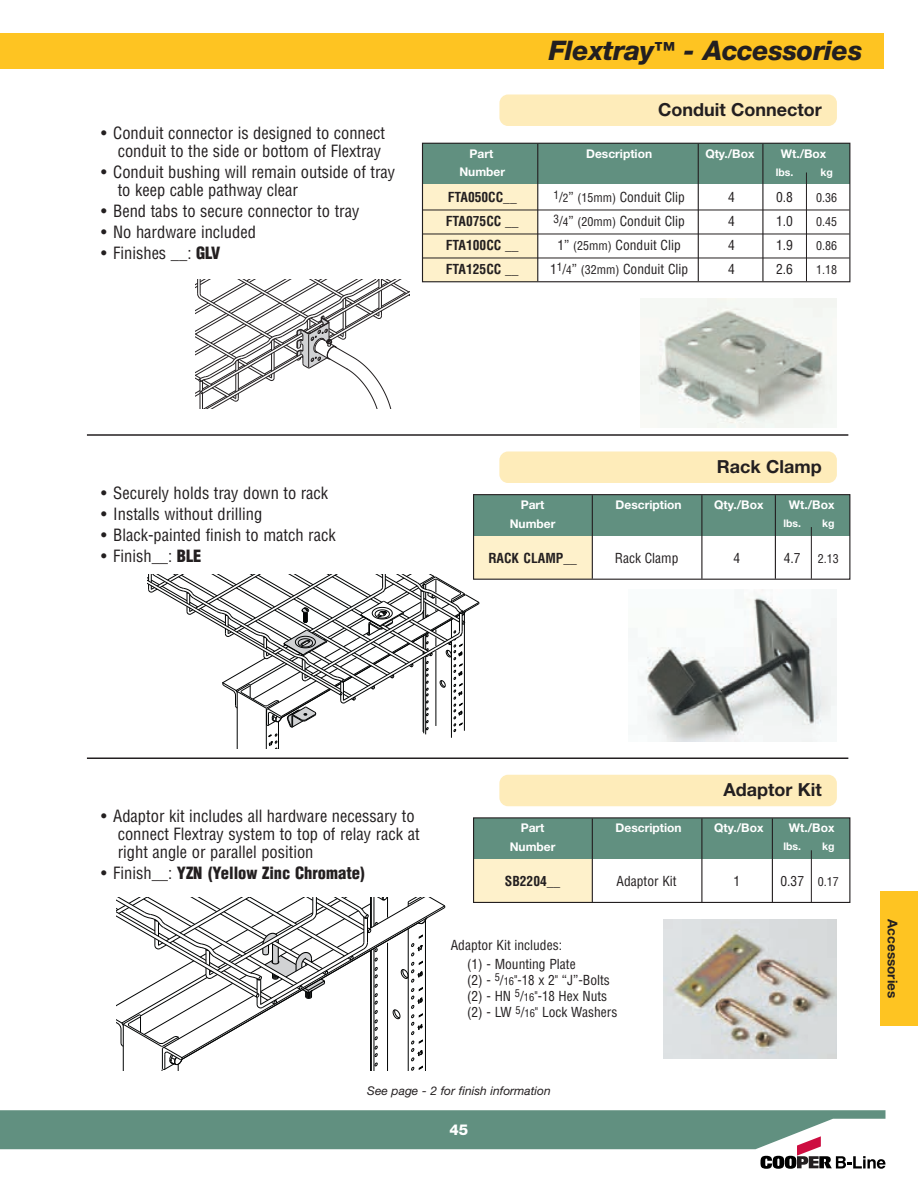
<style>
.page{position:relative;width:918px;height:1188px;background:#fff}
.page>*{position:absolute;margin:0;border:0;box-sizing:border-box;transform-origin:0 0}
.t1{font:italic 800 27px "Helvetica Neue";letter-spacing:-.015em;color:#231f20}
.t2{font:700 18px "Helvetica Neue";color:#231f20}
.t3{font:condensed 16.5px/18px "Helvetica";color:#231f20}
.t4{font:900 condensed 16.5px "Helvetica";color:#231f20}
.t5{font:800 15px "Helvetica Neue";color:#fff}
.t6{font:condensed 13.5px/16.2px "Helvetica";color:#231f20}
.t7{font:700 condensed 13.5px "Helvetica";color:#231f20}
.t8{font:700 13.5px "Helvetica Neue";color:#231f20}
.t9{font:700 12px "Helvetica Neue";color:#fff}
.t10{font:italic 12px "Helvetica Neue";color:#231f20}
.t11{font:condensed 12px "Helvetica";color:#231f20}
.t12{font:700 10.5px "Helvetica Neue";color:#fff}
.s1{font-weight:900}
.s2{font-size:21px}
.s3{font-size:11.25px}
.s4{font-size:12px}
.s5{font-weight:400}
.s6{font-size:10.5px}
</style>
<div class="page">
<div style="left:880px;top:891px;width:38px;height:135px;background:#fec422"></div>
<svg style="left:148px;top:575px;width:332px;height:174px"></svg>
<hr style="left:87px;top:434px;width:761px;height:2px;background:#231f20">
<div style="left:499px;top:94px;width:338px;height:32px;background:#feecba;border-radius:9px"></div>
<div style="left:499px;top:452px;width:338px;height:31px;background:#feecba;border-radius:9px"></div>
<div style="left:422px;top:183px;width:116px;height:98px;background:#fef1cb"></div>
<div style="left:423px;top:144px;width:426px;height:40px;background:#619080"></div>
<div style="left:422px;top:143px;width:428px;height:139px;border:1px solid #231f20"></div>
<hr style="left:537px;top:144px;width:1px;height:137px;background:#231f20">
<hr style="left:698px;top:144px;width:1px;height:137px;background:#231f20">
<hr style="left:762px;top:144px;width:2px;height:137px;background:#231f20">
<hr style="left:806px;top:173px;width:1px;height:108px;background:#231f20">
<hr style="left:423px;top:210px;width:426px;height:1px;background:#231f20">
<hr style="left:423px;top:234px;width:426px;height:1px;background:#231f20">
<hr style="left:423px;top:258px;width:426px;height:1px;background:#231f20">
<img style="left:640px;top:299px;width:197px;height:128px">
<svg style="left:196px;top:279px;width:214px;height:130px"></svg>
<div style="left:474px;top:534px;width:118px;height:45px;background:#fef1cb"></div>
<div style="left:474px;top:495px;width:376px;height:40px;background:#619080"></div>
<div style="left:473px;top:494px;width:377px;height:86px;border:1px solid #231f20"></div>
<hr style="left:592px;top:495px;width:1px;height:84px;background:#231f20">
<hr style="left:701px;top:495px;width:1px;height:84px;background:#231f20">
<hr style="left:775px;top:495px;width:1px;height:84px;background:#231f20">
<hr style="left:811px;top:527px;width:1px;height:52px;background:#231f20">
<img style="left:638px;top:590px;width:199px;height:151px">
<hr style="left:87px;top:758px;width:761px;height:1px;background:#231f20">
<div style="left:499px;top:775px;width:338px;height:31px;background:#feecba;border-radius:9px"></div>
<div style="left:474px;top:857px;width:118px;height:45px;background:#fef1cb"></div>
<div style="left:474px;top:818px;width:376px;height:41px;background:#619080"></div>
<div style="left:473px;top:817px;width:377px;height:86px;border:1px solid #231f20"></div>
<hr style="left:592px;top:818px;width:1px;height:84px;background:#231f20">
<hr style="left:701px;top:818px;width:1px;height:84px;background:#231f20">
<hr style="left:772px;top:818px;width:1px;height:84px;background:#231f20">
<hr style="left:811px;top:850px;width:1px;height:52px;background:#231f20">
<img style="left:664px;top:919px;width:173px;height:140px">
<svg style="left:116px;top:897px;width:330px;height:174px"></svg>
<hr style="left:374px;top:948px;width:1px;height:122px;background:#020404">
<svg style="left:0;top:1110px;width:885px;height:59px"></svg>
<div style="left:0;top:34px;width:884px;height:35px;background:#fec422"></div>
<p class="t3" style="left:101px;top:124px;width:285px;text-align:right">• Conduit connector is designed to connect conduit to the side or bottom of Flextray</p>
<p class="t3" style="left:118px;top:163px;width:279px;text-indent:-17px">• Conduit bushing will remain outside of tray to keep cable pathway clear</p>
<p class="t3" style="left:101px;top:202px;width:260px">• Bend tabs to secure connector to tray</p>
<p class="t3" style="left:101px;top:223px;width:156px">• No hardware included</p>
<p class="t3" style="left:101px;top:244px;width:121px">• Finishes __: <span class="s1">GLV</span></p>
<h1 class="t1" style="left:549px;top:41px;width:315px">Flextray<span class="s2">™</span> - Accessories</h1>
<p class="t2" style="left:658px;top:104px;width:165px">Conduit Connector</p>
<p class="t9" style="left:470px;top:149px;width:25px">Part</p>
<p class="t9" style="left:586px;top:149px;width:67px">Description</p>
<p class="t9" style="left:705px;top:149px;width:51px">Qty./Box</p>
<p class="t9" style="left:781px;top:149px;width:47px">Wt./Box</p>
<p class="t9" style="left:459px;top:168px;width:47px">Number</p>
<p class="t12" style="left:776px;top:168px;width:19px">lbs.</p>
<p class="t12" style="left:820px;top:168px;width:14px">kg</p>
<p class="t7" style="left:448px;top:190px;width:71px">FTA050CC__</p>
<p class="t6" style="left:553px;top:189px;width:133px"><sup>1</sup>/<span class="s3">2</span>” <span class="s4">(15mm)</span> Conduit Clip</p>
<p class="t6" style="left:728px;top:189px;width:8px">4</p>
<p class="t6" style="left:776px;top:189px;width:18px">0.8</p>
<p class="t11" style="left:816px;top:191px;width:22px">0.36</p>
<p class="t7" style="left:446px;top:214px;width:74px">FTA075CC __</p>
<p class="t6" style="left:553px;top:213px;width:133px"><sup>3</sup>/<span class="s3">4</span>” <span class="s4">(20mm)</span> Conduit Clip</p>
<p class="t6" style="left:728px;top:213px;width:8px">4</p>
<p class="t6" style="left:776px;top:213px;width:18px">1.0</p>
<p class="t11" style="left:816px;top:215px;width:22px">0.45</p>
<p class="t7" style="left:446px;top:238px;width:74px">FTA100CC __</p>
<p class="t6" style="left:558px;top:237px;width:125px">1” <span class="s4">(25mm)</span> Conduit Clip</p>
<p class="t6" style="left:728px;top:237px;width:8px">4</p>
<p class="t6" style="left:776px;top:237px;width:18px">1.9</p>
<p class="t11" style="left:816px;top:239px;width:22px">0.86</p>
<p class="t7" style="left:446px;top:262px;width:74px">FTA125CC __</p>
<p class="t6" style="left:550px;top:261px;width:140px">1<sup>1</sup>/<span class="s3">4</span>” <span class="s4">(32mm)</span> Conduit Clip</p>
<p class="t6" style="left:728px;top:261px;width:8px">4</p>
<p class="t6" style="left:776px;top:261px;width:18px">2.6</p>
<p class="t11" style="left:816px;top:263px;width:22px">1.18</p>
<p class="t3" style="left:101px;top:484px;width:229px">• Securely holds tray down to rack</p>
<p class="t3" style="left:101px;top:505px;width:163px">• Installs without drilling</p>
<p class="t3" style="left:101px;top:526px;width:236px">• Black-painted finish to match rack</p>
<p class="t3" style="left:101px;top:547px;width:102px">• Finish__: <span class="s1">BLE</span></p>
<p class="t2" style="left:717px;top:460px;width:107px">Rack Clamp</p>
<p class="t9" style="left:521px;top:501px;width:25px">Part</p>
<p class="t9" style="left:616px;top:501px;width:67px">Description</p>
<p class="t9" style="left:714px;top:501px;width:51px">Qty./Box</p>
<p class="t9" style="left:789px;top:501px;width:47px">Wt./Box</p>
<p class="t9" style="left:510px;top:519px;width:47px">Number</p>
<p class="t12" style="left:783px;top:520px;width:19px">lbs.</p>
<p class="t12" style="left:822px;top:520px;width:14px">kg</p>
<p class="t7" style="left:488px;top:550px;width:90px">RACK CLAMP__</p>
<p class="t6" style="left:615px;top:550px;width:65px">Rack Clamp</p>
<p class="t6" style="left:734px;top:550px;width:8px">4</p>
<p class="t6" style="left:784px;top:550px;width:18px">4.7</p>
<p class="t11" style="left:818px;top:551px;width:22px">2.13</p>
<p class="t3" style="left:118px;top:808px;width:303px;text-indent:-17px">• Adaptor kit includes all hardware necessary to connect Flextray system to top of relay rack at right angle or parallel position</p>
<p class="t4" style="left:101px;top:864px;width:265px"><span class="s5">• Finish__:</span> YZN (Yellow Zinc Chromate)</p>
<p class="t2" style="left:723px;top:783px;width:100px">Adaptor Kit</p>
<p class="t9" style="left:521px;top:824px;width:25px">Part</p>
<p class="t9" style="left:616px;top:824px;width:67px">Description</p>
<p class="t9" style="left:714px;top:824px;width:51px">Qty./Box</p>
<p class="t9" style="left:789px;top:824px;width:47px">Wt./Box</p>
<p class="t9" style="left:510px;top:842px;width:47px">Number</p>
<p class="t12" style="left:783px;top:843px;width:19px">lbs.</p>
<p class="t12" style="left:822px;top:843px;width:14px">kg</p>
<p class="t7" style="left:505px;top:873px;width:57px">SB2204__</p>
<p class="t6" style="left:617px;top:873px;width:61px">Adaptor Kit</p>
<p class="t6" style="left:734px;top:873px;width:8px">1</p>
<p class="t6" style="left:780px;top:873px;width:60px">0.37 <span class="s4">0.17</span></p>
<p class="t6" style="left:467px;top:936px;width:110px;line-height:18.6px;text-indent:-16px">Adaptor Kit includes: (1) - Mounting Plate</p>
<p class="t6" style="left:467px;top:972px;width:152px">(2) - <sup>5</sup>/<span class="s6">16</span>"-18 x 2" “J”-Bolts (2) - HN <sup>5</sup>/<span class="s6">16</span>"-18 Hex Nuts (2) - LW <sup>5</sup>/<span class="s6">16</span>" Lock Washers</p>
<p class="t10" style="left:367px;top:1087px;width:185px">See page - 2 for finish information</p>
<p class="t5" style="left:450px;top:1124px;width:20px">45</p>
<p class="t8" style="left:898px;top:919px;width:80px;rotate:90deg">Accessories</p>
</div>
